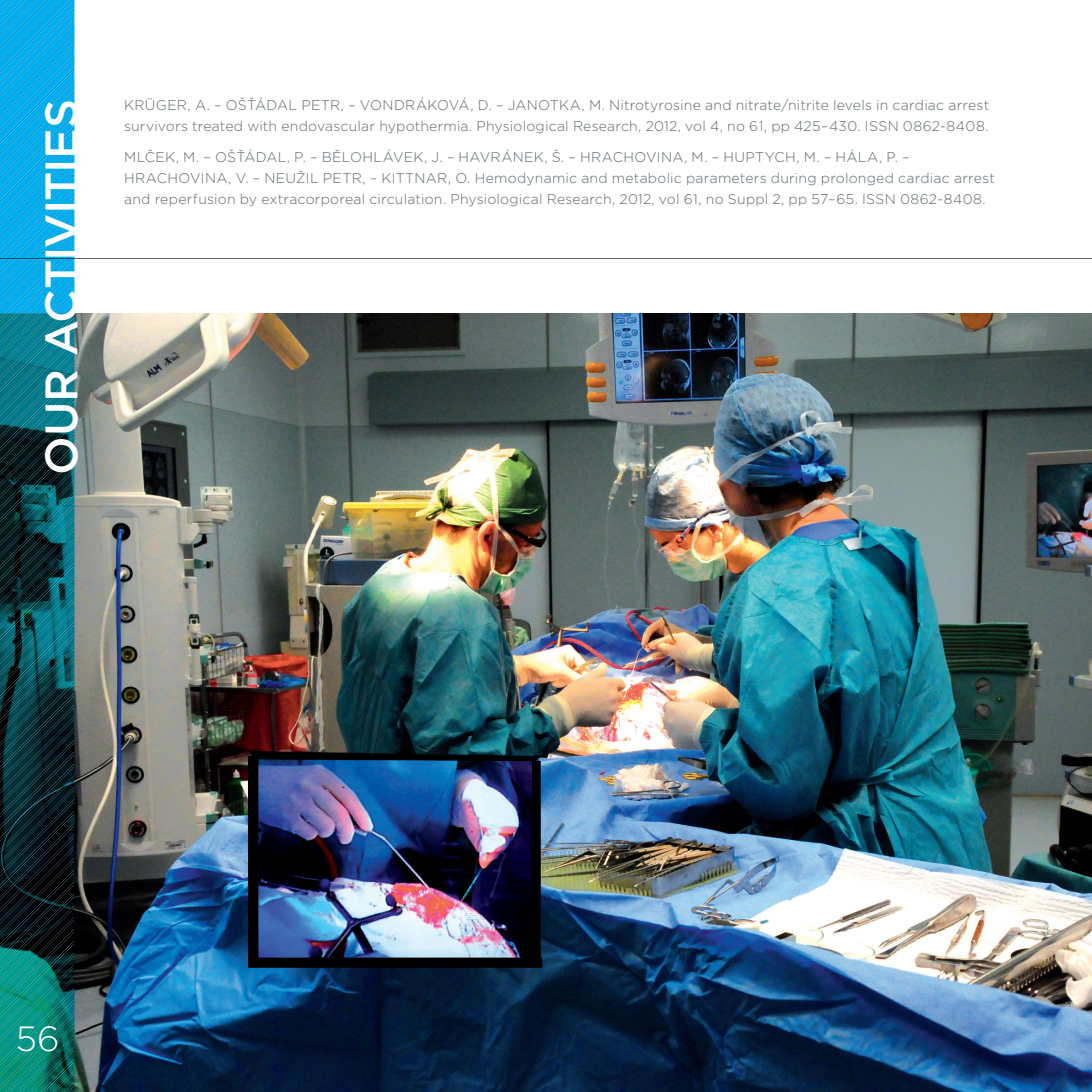
<style>
.page{position:relative;width:1092px;height:1092px;background:#fff}
.page>*{position:absolute;margin:0;border:0;box-sizing:border-box;transform-origin:0 0}
.t1{font:500 45.5px "Gotham";letter-spacing:-.02em;color:#fff}
.t2{font:300 35px "Gotham";color:#fff}
.t3{font:300 14px/21px "Gotham";letter-spacing:.015em;color:#5f696f}
</style>
<div class="page">
<hr style="left:0;top:258px;width:1091px;height:1px;background:#5f696f">
<img style="left:0;top:313px;width:1091px;height:778px">
<img style="left:0;top:1065px;width:6px;height:23px">
<img style="left:0;top:1041px;width:6px;height:24px">
<img style="left:0;top:616px;width:74px;height:52px">
<img style="left:0;top:373px;width:74px;height:59px">
<img style="left:0;top:781px;width:74px;height:6px">
<img style="left:0;top:592px;width:74px;height:24px">
<img style="left:0;top:545px;width:74px;height:47px">
<img style="left:0;top:787px;width:74px;height:11px">
<img style="left:0;top:798px;width:74px;height:59px">
<img style="left:0;top:321px;width:67px;height:59px">
<img style="left:0;top:522px;width:74px;height:23px">
<svg style="left:0;top:0;width:74px;height:321px;background:#09abe8"></svg>
<img style="left:0;top:313px;width:20px;height:20px">
<img style="left:6px;top:1041px;width:11px;height:50px">
<img style="left:17px;top:1041px;width:57px;height:50px">
<img style="left:0;top:668px;width:74px;height:12px">
<img style="left:0;top:680px;width:74px;height:12px">
<img style="left:0;top:1017px;width:74px;height:24px">
<img style="left:0;top:946px;width:74px;height:71px">
<img style="left:0;top:432px;width:74px;height:12px">
<img style="left:0;top:444px;width:74px;height:78px">
<img style="left:0;top:692px;width:74px;height:12px">
<img style="left:0;top:704px;width:74px;height:77px">
<img style="left:0;top:857px;width:74px;height:12px">
<img style="left:0;top:869px;width:74px;height:77px">
<h1 class="t1" style="left:44px;top:474px;width:377px;rotate:-90deg">OUR ACTIVITIES</h1>
<p class="t3" style="left:124px;top:96px;width:866px">KRÜGER, A. – OŠŤÁDAL PETR, – VONDRÁKOVÁ, D. – JANOTKA, M. Nitrotyrosine and nitrate/nitrite levels in cardiac arrest survivors treated with endovascular hypothermia. Physiological Research, 2012, vol 4, no 61, pp 425–430. ISSN 0862-8408.</p>
<p class="t3" style="left:124px;top:148px;width:872px">MLČEK, M. – OŠŤÁDAL, P. – BĚLOHLÁVEK, J. – HAVRÁNEK, Š. – HRACHOVINA, M. – HUPTYCH, M. – HÁLA, P. –<br>HRACHOVINA, V. – NEUŽIL PETR, – KITTNAR, O. Hemodynamic and metabolic parameters during prolonged cardiac arrest and reperfusion by extracorporeal circulation. Physiological Research, 2012, vol 61, no Suppl 2, pp 57–65. ISSN 0862-8408.</p>
<h2 class="t2" style="left:16px;top:1025px;width:45px">56</h2>
</div>
